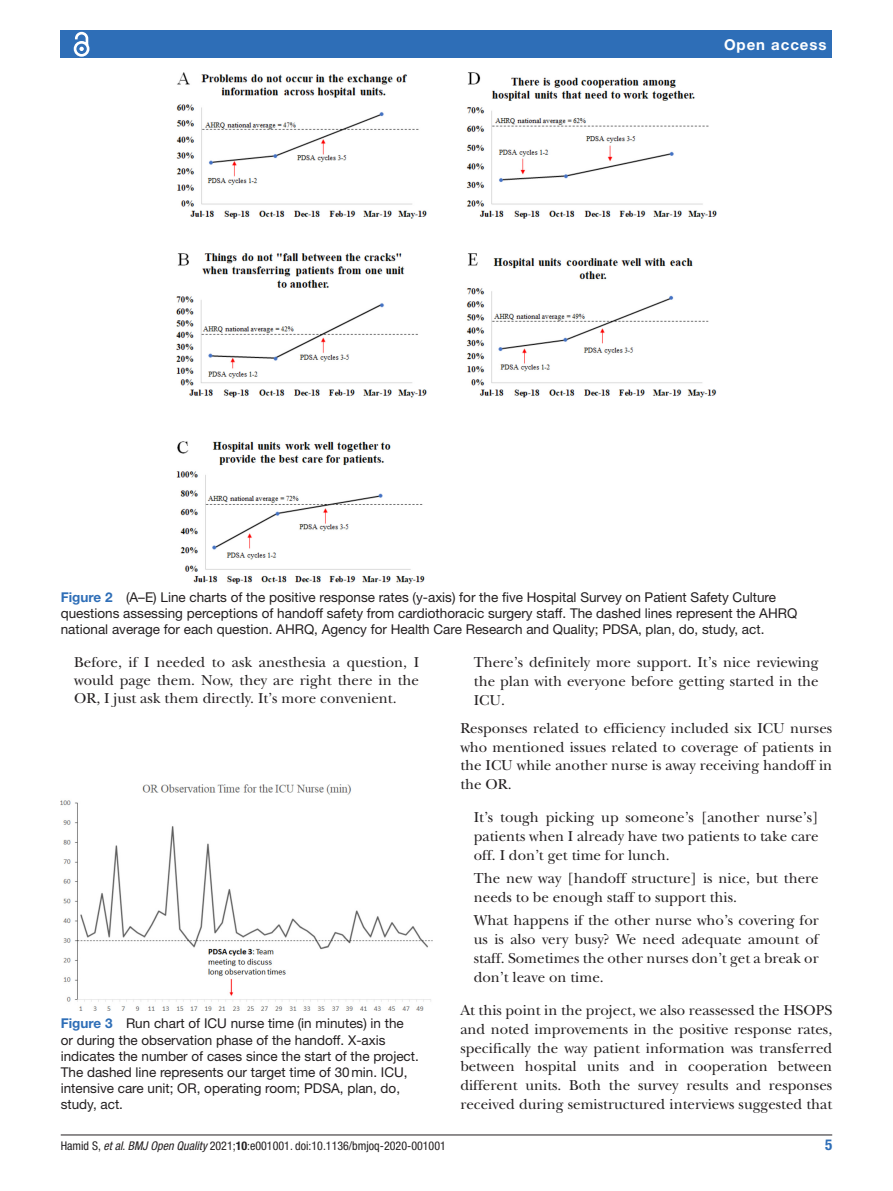
<style>
.page{position:relative;width:893px;height:1191px;background:#fff}
.page>*{position:absolute;margin:0;border:0;box-sizing:border-box;transform-origin:0 0}
.t1{font:15px/18.8px "New Baskerville";color:#231f20;text-align:justify}
.t2{font:700 15px "Helvetica Neue LT Std";letter-spacing:.065em;color:#fff}
.t3{font:700 condensed 15px "Helvetica Neue LT Std";color:#2e6eb7}
.t4{font:13.5px/16.2px "Helvetica Neue LT Std";color:#231f20}
.t5{font:condensed 12px "Helvetica Neue LT Std";color:#231f20}
.s1{font-weight:700;color:#2e6eb7}
.s2{font-style:italic}
.s3{font-weight:700}
</style>
<div class="page">
<hr style="left:61px;top:1134px;width:771px;height:1px;background:#231f20">
<div style="left:61px;top:31px;width:771px;height:27px;background:#2e6eb7"></div>
<svg style="left:73px;top:31px;width:17px;height:26px"></svg>
<img style="left:61px;top:785px;width:372px;height:225px">
<img style="left:176px;top:73px;width:540px;height:511px">
<p class="t2" style="left:724px;top:35px;width:104px">Open access</p>
<p class="t4" style="left:61px;top:588px;width:738px"><span class="s1">Figure 2</span> (A–E) Line charts of the positive response rates (y-axis) for the five Hospital Survey on Patient Safety Culture questions assessing perceptions of handoff safety from cardiothoracic surgery staff. The dashed lines represent the AHRQ national average for each question. AHRQ, Agency for Health Care Research and Quality; PDSA, plan, do, study, act.</p>
<p class="t1" style="left:74px;top:653px;width:346px;line-height:18px">Before, if I needed to ask anesthesia a question, I would page them. Now, they are right there in the OR, I just ask them directly. It’s more convenient.</p>
<p class="t1" style="left:474px;top:653px;width:346px">There’s definitely more support. It’s nice reviewing the plan with everyone before getting started in the ICU.</p>
<p class="t1" style="left:460px;top:718px;width:373px">Responses related to efficiency included six ICU nurses who mentioned issues related to coverage of patients in the ICU while another nurse is away receiving handoff in the OR.</p>
<p class="t1" style="left:474px;top:808px;width:346px">It’s tough picking up someone’s [another nurse’s] patients when I already have two patients to take care off. I don’t get time for lunch.</p>
<p class="t1" style="left:474px;top:869px;width:346px">The new way [handoff structure] is nice, but there needs to be enough staff to support this.</p>
<p class="t1" style="left:474px;top:911px;width:346px">What happens if the other nurse who’s covering for us is also very busy? We need adequate amount of staff. Sometimes the other nurses don’t get a break or don’t leave on time.</p>
<p class="t1" style="left:460px;top:1000px;width:373px">At this point in the project, we also reassessed the HSOPS and noted improvements in the positive response rates, specifically the way patient information was transferred between hospital units and in cooperation between different units. Both the survey results and responses received during semistructured interviews suggested that</p>
<p class="t4" style="left:61px;top:1015px;width:360px"><span class="s1">Figure 3</span> Run chart of ICU nurse time (in minutes) in the or during the observation phase of the handoff. X-axis indicates the number of cases since the start of the project.<br>The dashed line represents our target time of 30min. ICU, intensive care unit; OR, operating room; PDSA, plan, do, study, act.</p>
<p class="t5" style="left:61px;top:1138px;width:387px">Hamid S, <span class="s2">et al</span>. <span class="s2">BMJ Open Quality</span> 2021;<span class="s3">10</span>:e001001. doi:10.1136/bmjoq-2020-001001</p>
<p class="t3" style="left:825px;top:1135px;width:9px">5</p>
</div>
